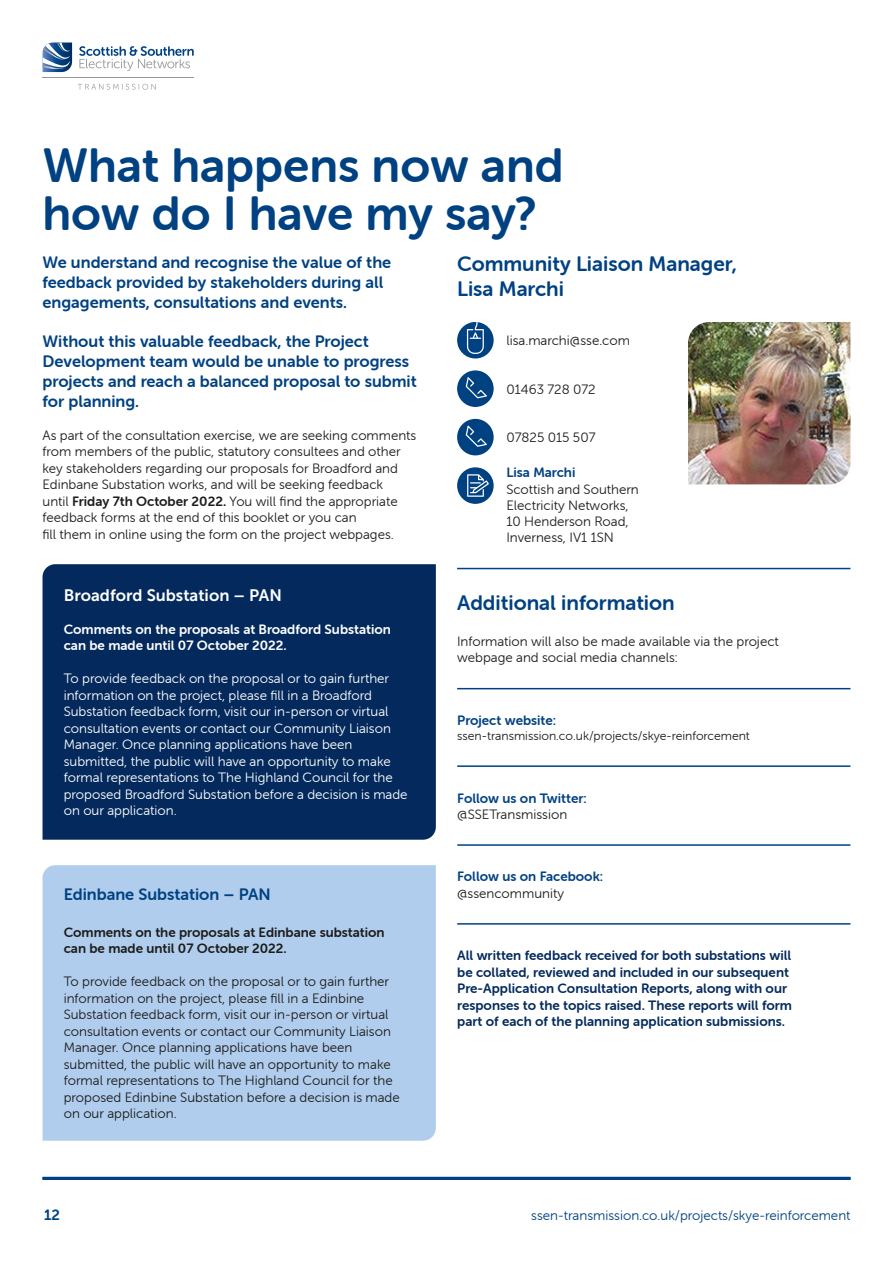
<style>
.page{position:relative;width:893px;height:1263px;background:#fff}
.page>*{position:absolute;margin:0;border:0;box-sizing:border-box;transform-origin:0 0}
.t1{font:48px/48px "Museo Sans Rounded 700";color:#004182}
.t2{font:20.85px/25px "Museo Sans Rounded 700";color:#004182}
.t3{font:16.5px/19.8px "Museo Sans Rounded 700";color:#004182}
.t4{font:16.5px "Museo Sans 700";color:#fff}
.t5{font:15px "Museo Sans Rounded 700";color:#004182}
.t6{font:13.5px/16.5px "Museo Sans Rounded 300";color:#1d1d1b}
.t7{font:13.5px/16.5px "Museo Sans Rounded 300";color:#fff}
.t8{font:13.5px/16.5px "Museo Sans Rounded 700";color:#042a5d}
.t9{font:13.5px/16.5px "Museo Sans Rounded 700";color:#fff}
.t10{font:13.5px/16.5px "Museo Sans Rounded 700";color:#1d1d1b}
.t11{font:13.5px "Museo Sans Rounded 700";color:#004182}
.t12{font:13.5px "Museo Sans Rounded 300";color:#004182}
.t13{font:12.3px "Museo Sans Rounded 300";color:#1d1d1b}
.s1{font-family:"Museo Sans Rounded 700"}
</style>
<div class="page">
<hr style="left:43px;top:1177px;width:807px;height:3px;background:#004182">
<svg style="left:43px;top:43px;width:29px;height:29px"></svg>
<svg style="left:79px;top:46px;width:115px;height:25px"></svg>
<hr style="left:43px;top:78px;width:151px;height:1px;background:#94969a">
<svg style="left:78px;top:84px;width:78px;height:6px"></svg>
<hr style="left:457px;top:568px;width:393px;height:1px;background:#004182">
<hr style="left:457px;top:688px;width:393px;height:1px;background:#004182">
<hr style="left:457px;top:765px;width:393px;height:2px;background:#004182">
<hr style="left:457px;top:844px;width:393px;height:2px;background:#004182">
<div style="left:457px;top:322px;width:37px;height:36px;background:#004182;border-radius:50%"></div>
<svg style="left:467px;top:322px;width:17px;height:32px"></svg>
<div style="left:457px;top:370px;width:37px;height:37px;background:#004182;border-radius:50%"></div>
<svg style="left:466px;top:377px;width:21px;height:21px"></svg>
<div style="left:457px;top:467px;width:37px;height:37px;background:#004182;border-radius:50%"></div>
<svg style="left:467px;top:474px;width:22px;height:23px"></svg>
<img style="left:688px;top:322px;width:162px;height:162px">
<div style="left:457px;top:419px;width:37px;height:36px;background:#004182;border-radius:50%"></div>
<svg style="left:466px;top:426px;width:21px;height:21px"></svg>
<div style="left:43px;top:564px;width:393px;height:276px;background:#042a5d"></div>
<div style="left:43px;top:865px;width:393px;height:276px;background:#b0cded"></div>
<hr style="left:457px;top:923px;width:393px;height:2px;background:#004182">
<h1 class="t1" style="left:43px;top:142px;width:523px">What happens now and how do I have my say?</h1>
<p class="t3" style="left:43px;top:252px;width:350px">We understand and recognise the value of the feedback provided by stakeholders during all engagements, consultations and events.</p>
<p class="t3" style="left:43px;top:332px;width:376px">Without this valuable feedback, the Project Development team would be unable to progress projects and reach a balanced proposal to submit for planning.</p>
<p class="t6" style="left:43px;top:427px;width:375px">As part of the consultation exercise, we are seeking comments from members of the public, statutory consultees and other key stakeholders regarding our proposals for Broadford and Edinbane Substation works, and will be seeking feedback<br>until <span class="s1">Friday 7th October 2022.</span> You will find the appropriate feedback forms at the end of this booklet or you can<br>fill them in online using the form on the project webpages.</p>
<p class="t4" style="left:64px;top:586px;width:220px">Broadford Substation – PAN</p>
<p class="t9" style="left:64px;top:621px;width:329px">Comments on the proposals at Broadford Substation can be made until 07 October 2022.</p>
<p class="t7" style="left:64px;top:670px;width:345px">To provide feedback on the proposal or to gain further information on the project, please fill in a Broadford Substation feedback form, visit our in-person or virtual consultation events or contact our Community Liaison Manager. Once planning applications have been submitted, the public will have an opportunity to make formal representations to The Highland Council for the proposed Broadford Substation before a decision is made on our application.</p>
<p class="t3" style="left:64px;top:885px;width:209px">Edinbane Substation – PAN</p>
<p class="t10" style="left:64px;top:924px;width:322px">Comments on the proposals at Edinbane substation can be made until 07 October 2022.</p>
<p class="t6" style="left:64px;top:973px;width:338px">To provide feedback on the proposal or to gain further information on the project, please fill in a Edinbine Substation feedback form, visit our in-person or virtual consultation events or contact our Community Liaison Manager. Once planning applications have been submitted, the public will have an opportunity to make formal representations to The Highland Council for the proposed Edinbine Substation before a decision is made on our application.</p>
<h2 class="t2" style="left:457px;top:252px;width:281px">Community Liaison Manager,<br>Lisa Marchi</h2>
<p class="t6" style="left:506px;top:332px;width:125px">lisa.marchi@sse.com</p>
<p class="t6" style="left:506px;top:381px;width:91px">01463 728 072</p>
<p class="t6" style="left:506px;top:429px;width:91px">07825 015 507</p>
<p class="t11" style="left:506px;top:465px;width:70px">Lisa Marchi</p>
<p class="t6" style="left:506px;top:481px;width:134px">Scottish and Southern<br>Electricity Networks,<br>10 Henderson Road,<br>Inverness, IV1 1SN</p>
<h2 class="t2" style="left:457px;top:591px;width:219px">Additional information</h2>
<p class="t6" style="left:457px;top:634px;width:323px">Information will also be made available via the project webpage and social media channels:</p>
<p class="t11" style="left:457px;top:713px;width:100px">Project website:</p>
<p class="t13" style="left:457px;top:729px;width:294px">ssen-transmission.co.uk/projects/skye-reinforcement</p>
<p class="t11" style="left:457px;top:790px;width:131px">Follow us on Twitter:</p>
<p class="t6" style="left:457px;top:806px;width:111px">@SSETransmission</p>
<p class="t11" style="left:457px;top:869px;width:148px">Follow us on Facebook:</p>
<p class="t6" style="left:457px;top:885px;width:108px">@ssencommunity</p>
<p class="t8" style="left:457px;top:947px;width:336px">All written feedback received for both substations will be collated, reviewed and included in our subsequent Pre-Application Consultation Reports, along with our responses to the topics raised. These reports will form part of each of the planning application submissions.</p>
<p class="t5" style="left:44px;top:1207px;width:17px">12</p>
<p class="t12" style="left:531px;top:1208px;width:321px">ssen-transmission.co.uk/projects/skye-reinforcement</p>
</div>
